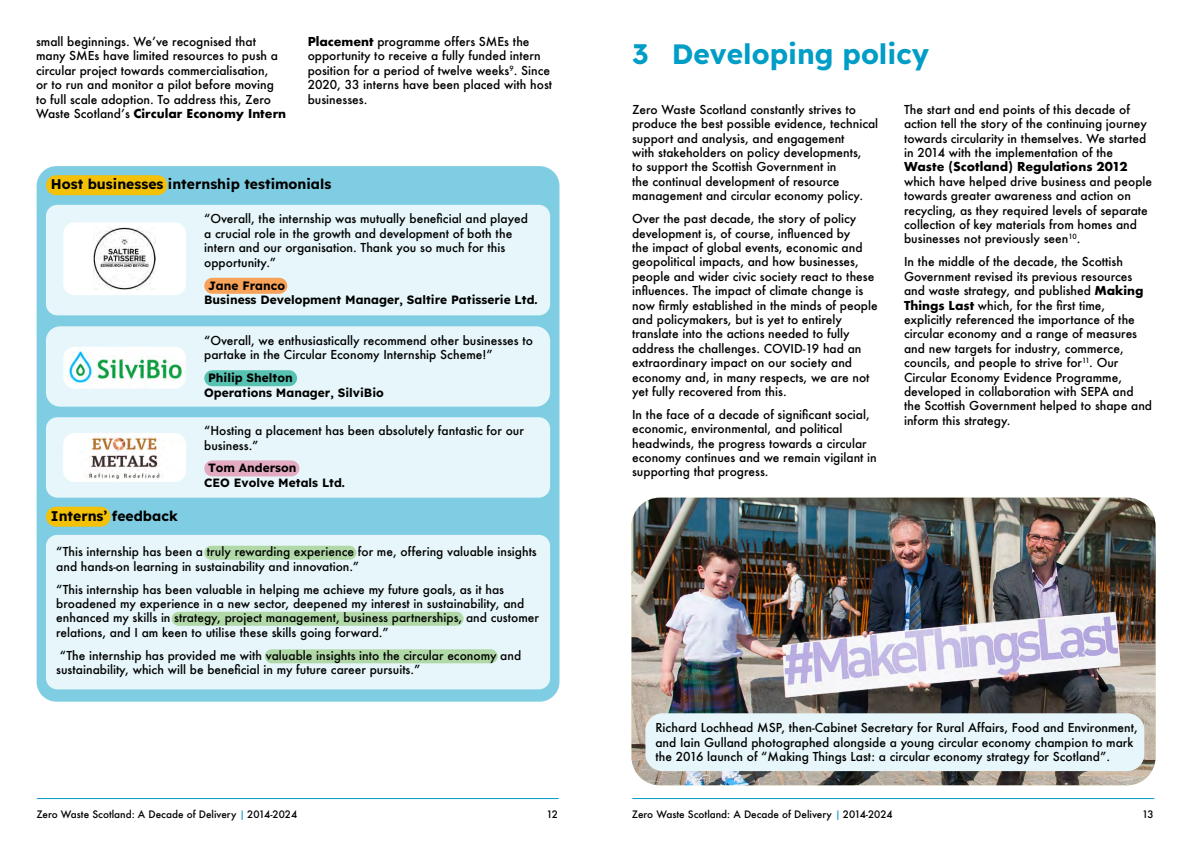
<style>
.page{position:relative;width:1191px;height:842px;background:#fff}
.page>*{position:absolute;margin:0;border:0;box-sizing:border-box;transform-origin:0 0}
.Heading_1{font:28px "Lexend";color:#009dc7}
.Call_out_text{font:14px "Lexend";color:#000}
.Main_Body_Paragraph_Text{font:500 12px/14.4px "Futura";color:#000}
.Main_Body_Paragraph_Text-2{font:12px/14.4px "Lexend";color:#000}
.t1{font:500 10px "Futura";color:#000}
.s1{font-weight:700}
.s2{font-stretch:condensed;color:#009dc7}
</style>
<div class="page">
<hr style="left:37px;top:798px;width:521px;height:1px;background:#009dc7">
<hr style="left:632px;top:798px;width:521px;height:1px;background:#009dc7">
<div style="left:37px;top:166px;width:522px;height:536px;background:#7fcde2;border-radius:20px"></div>
<div style="left:46px;top:535px;width:504px;height:154px;background:#e6f6fa;border-radius:11px"></div>
<div style="left:56px;top:175px;width:101px;height:20px;background:#f3c108"></div>
<img style="left:631px;top:498px;width:524px;height:287px">
<div style="left:46px;top:205px;width:504px;height:110px;background:#e6f6fa;border-radius:11px"></div>
<div style="left:212px;top:278px;width:67px;height:16px;background:#f8a158"></div>
<div style="left:46px;top:326px;width:504px;height:81px;background:#e6f6fa;border-radius:14px"></div>
<div style="left:212px;top:370px;width:77px;height:16px;background:#57c2b1"></div>
<div style="left:46px;top:417px;width:504px;height:81px;background:#e6f6fa;border-radius:11px"></div>
<div style="left:212px;top:460px;width:79px;height:16px;background:#e3aac1"></div>
<div style="left:211px;top:546px;width:138px;height:14px;background:#b0d9a7"></div>
<div style="left:56px;top:507px;width:45px;height:20px;background:#f3c108"></div>
<div style="left:178px;top:612px;width:278px;height:14px;background:#b0d9a7"></div>
<div style="left:272px;top:649px;width:219px;height:14px;background:#b0d9a7"></div>
<div style="left:645px;top:713px;width:499px;height:58px;background:#e6f6fa;border-radius:17px"></div>
<div style="left:63px;top:222px;width:123px;height:73px;background:#fff;border-radius:11px"></div>
<img style="left:94px;top:228px;width:61px;height:61px">
<img style="left:63px;top:347px;width:123px;height:42px">
<img style="left:63px;top:433px;width:123px;height:49px">
<p class="Main_Body_Paragraph_Text" style="left:36px;top:34px;width:252px">small beginnings. We’ve recognised that many SMEs have limited resources to push a circular project towards commercialisation,<br>or to run and monitor a pilot before moving to full scale adoption. To address this, Zero Waste Scotland’s <span class="s1">Circular Economy Intern</span></p>
<p class="Main_Body_Paragraph_Text" style="left:308px;top:34px;width:246px"><span class="s1">Placement</span> programme offers SMEs the opportunity to receive a fully funded intern position for a period of twelve weeks<sup>9</sup>. Since 2020, 33 interns have been placed with host businesses.</p>
<h1 class="Heading_1" style="left:632px;top:34px;width:298px">3 Developing policy</h1>
<p class="Main_Body_Paragraph_Text" style="left:904px;top:102px;width:249px">The start and end points of this decade of action tell the story of the continuing journey towards circularity in themselves. We started in 2014 with the implementation of the <span class="s1">Waste (Scotland) Regulations 2012 </span>which have helped drive business and people towards greater awareness and action on recycling, as they required levels of separate collection of key materials from homes and businesses not previously seen<sup>10</sup>.</p>
<p class="Main_Body_Paragraph_Text" style="left:904px;top:254px;width:250px">In the middle of the decade, the Scottish Government revised its previous resources and waste strategy, and published <span class="s1">Making Things Last</span> which, for the first time, explicitly referenced the importance of the circular economy and a range of measures and new targets for industry, commerce, councils, and people to strive for<sup>11</sup>. Our Circular Economy Evidence Programme, developed in collaboration with SEPA and the Scottish Government helped to shape and inform this strategy.</p>
<p class="Main_Body_Paragraph_Text" style="left:632px;top:102px;width:248px">Zero Waste Scotland constantly strives to produce the best possible evidence, technical support and analysis, and engagement<br>with stakeholders on policy developments,<br>to support the Scottish Government in<br>the continual development of resource management and circular economy policy.</p>
<p class="Main_Body_Paragraph_Text" style="left:632px;top:211px;width:247px">Over the past decade, the story of policy development is, of course, influenced by<br>the impact of global events, economic and geopolitical impacts, and how businesses, people and wider civic society react to these influences. The impact of climate change is now firmly established in the minds of people and policymakers, but is yet to entirely translate into the actions needed to fully address the challenges. COVID-19 had an extraordinary impact on our society and economy and, in many respects, we are not yet fully recovered from this.</p>
<p class="Main_Body_Paragraph_Text" style="left:632px;top:407px;width:246px">In the face of a decade of significant social, economic, environmental, and political headwinds, the progress towards a circular economy continues and we remain vigilant in supporting that progress.</p>
<p class="Call_out_text" style="left:51px;top:174px;width:282px">Host businesses internship testimonials</p>
<p class="Main_Body_Paragraph_Text" style="left:204px;top:212px;width:325px">“Overall, the internship was mutually beneficial and played a crucial role in the growth and development of both the intern and our organisation. Thank you so much for this opportunity.”</p>
<p class="Main_Body_Paragraph_Text-2" style="left:204px;top:277px;width:335px;text-indent:4px">Jane Franco<br>Business Development Manager, Saltire Patisserie Ltd.</p>
<p class="Main_Body_Paragraph_Text" style="left:204px;top:333px;width:330px">“Overall, we enthusiastically recommend other businesses to partake in the Circular Economy Internship Scheme!”</p>
<p class="Main_Body_Paragraph_Text-2" style="left:204px;top:370px;width:181px;text-indent:4px">Philip Shelton<br>Operations Manager, SilviBio</p>
<p class="Main_Body_Paragraph_Text" style="left:204px;top:423px;width:321px">“Hosting a placement has been absolutely fantastic for our business.”</p>
<p class="Main_Body_Paragraph_Text-2" style="left:204px;top:460px;width:142px;text-indent:4px">Tom Anderson<br>CEO Evolve Metals Ltd.</p>
<p class="Call_out_text" style="left:51px;top:506px;width:128px">Interns’ feedback</p>
<p class="Main_Body_Paragraph_Text" style="left:56px;top:544px;width:482px">“This internship has been a truly rewarding experience for me, offering valuable insights and hands-on learning in sustainability and innovation.”</p>
<p class="Main_Body_Paragraph_Text" style="left:56px;top:582px;width:484px">“This internship has been valuable in helping me achieve my future goals, as it has broadened my experience in a new sector, deepened my interest in sustainability, and enhanced my skills in strategy, project management, business partnerships, and customer relations, and I am keen to utilise these skills going forward.”</p>
<p class="Main_Body_Paragraph_Text" style="left:56px;top:648px;width:466px;text-indent:4px">“The internship has provided me with valuable insights into the circular economy and sustainability, which will be beneficial in my future career pursuits.”</p>
<p class="Main_Body_Paragraph_Text" style="left:655px;top:720px;width:484px">Richard Lochhead MSP, then-Cabinet Secretary for Rural Affairs, Food and Environment, and Iain Gulland photographed alongside a young circular economy champion to mark the 2016 launch of “Making Things Last: a circular economy strategy for Scotland”.</p>
<p class="t1" style="left:36px;top:808px;width:262px">Zero Waste Scotland: A Decade of Delivery <span class="s2">|</span> 2014-2024</p>
<p class="t1" style="left:546px;top:807px;width:13px">12</p>
<p class="t1" style="left:632px;top:808px;width:262px">Zero Waste Scotland: A Decade of Delivery <span class="s2">|</span> 2014-2024</p>
<p class="t1" style="left:1142px;top:807px;width:13px">13</p>
</div>
